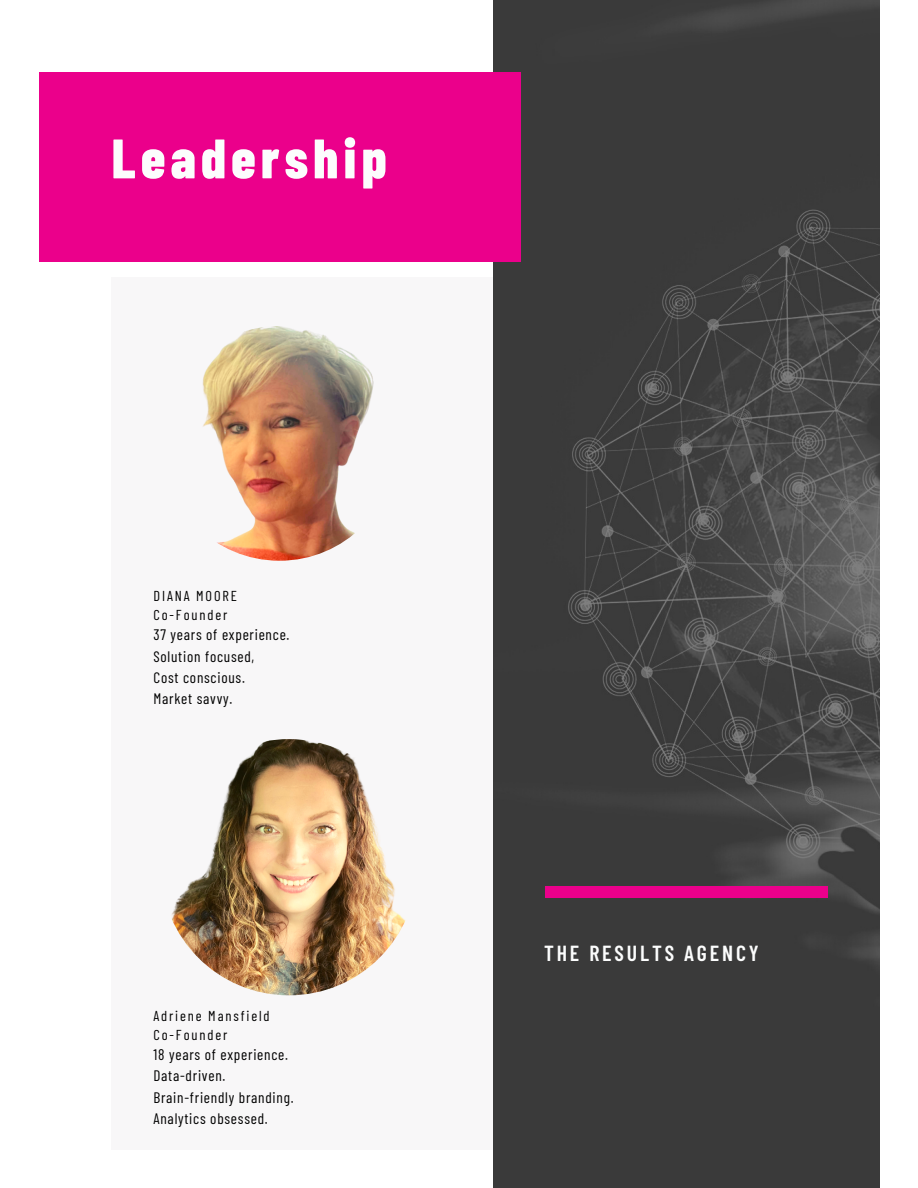
<style>
.page{position:relative;width:918px;height:1188px;background:#fff}
.page>*{position:absolute;margin:0;border:0;box-sizing:border-box;transform-origin:0 0}
.t1{font:800 55.5px "Barlow Condensed";letter-spacing:.09em;color:#fcfdfd}
.t2{font:600 21.75px "Barlow Condensed";letter-spacing:.13em;color:#fcfdfd}
.t3{font:15.15px "Barlow Condensed";letter-spacing:.05em;color:#000}
.t4{font:14.4px "Barlow Condensed";letter-spacing:.13em;color:#000}
</style>
<div class="page">
<div style="left:112px;top:277px;width:505px;height:873px;background:#f8f7f8"></div>
<img style="left:494px;top:0;width:386px;height:1188px">
<div style="left:39px;top:73px;width:481px;height:189px;background:#eb008b"></div>
<div style="left:546px;top:887px;width:282px;height:11px;background:#eb008b"></div>
<img style="left:162px;top:326px;width:235px;height:235px;border-radius:50%">
<img style="left:161px;top:739px;width:256px;height:256px;border-radius:50%">
<p class="t1" style="left:112px;top:123px;width:277px">Leadership</p>
<p class="t4" style="left:153px;top:587px;width:85px">DIANA MOORE</p>
<p class="t4" style="left:153px;top:606px;width:75px">Co-Founder</p>
<p class="t3" style="left:153px;top:625px;width:138px">37 years of experience.</p>
<p class="t3" style="left:153px;top:647px;width:102px">Solution focused,</p>
<p class="t3" style="left:153px;top:668px;width:93px">Cost conscious.</p>
<p class="t3" style="left:153px;top:689px;width:81px">Market savvy.</p>
<p class="t4" style="left:153px;top:1006px;width:118px">Adriene Mansfield</p>
<p class="t4" style="left:153px;top:1025px;width:75px">Co-Founder</p>
<p class="t3" style="left:153px;top:1045px;width:136px">18 years of experience.</p>
<p class="t3" style="left:153px;top:1066px;width:73px">Data-driven.</p>
<p class="t3" style="left:153px;top:1088px;width:142px">Brain-friendly branding.</p>
<p class="t3" style="left:153px;top:1109px;width:116px">Analytics obsessed.</p>
<p class="t2" style="left:544px;top:939px;width:216px">THE RESULTS AGENCY</p>
</div>
